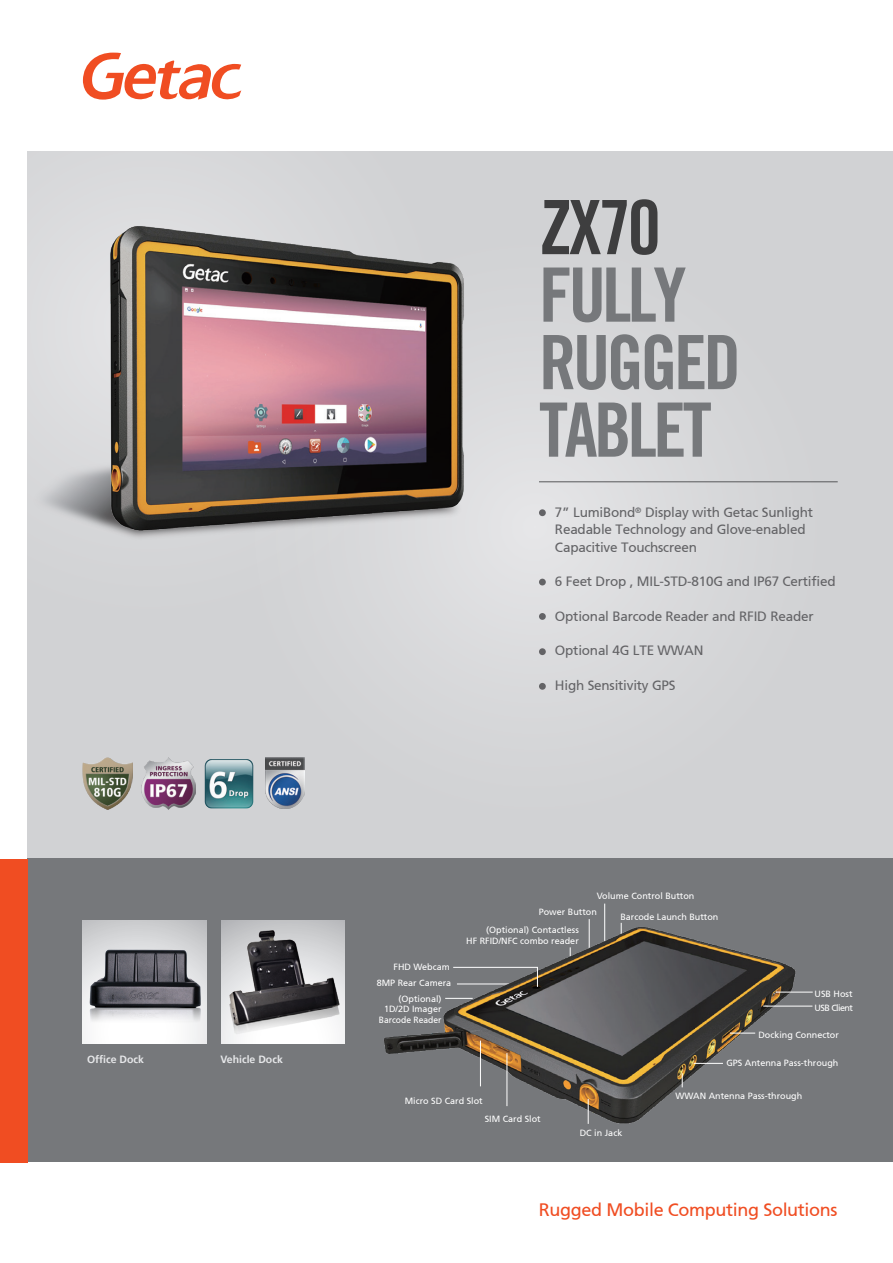
<style>
.page{position:relative;width:893px;height:1263px;background:#fff}
.page>*{position:absolute;margin:0;border:0;box-sizing:border-box;transform-origin:0 0}
.t1{font:700 condensed 75px/67.5px "Trade Gothic No.20";letter-spacing:-.05em;color:#76787b}
.t2{font:700 condensed 75px "Trade Gothic No.20";color:#3e3e3f}
.t3{font:18px "Frutiger 55 Roman";letter-spacing:-.02em;color:#f04d22}
.t4{font:13.5px/17.2px "Frutiger 55 Roman";letter-spacing:-.015em;color:#636366}
.t5{font:700 10.5px "Frutiger 65";color:#e6e7e9}
.t6{font:9px/10.5px "Frutiger 55 Roman";color:#fff;text-align:right}
.t7{font:9px "Frutiger 55 Roman";letter-spacing:-.065em;color:#fff}
</style>
<div class="page">
<div style="left:28px;top:152px;width:865px;height:707px;background:#d1d2d4"></div>
<div style="left:28px;top:200px;width:195px;height:194px;background:#dddddf"></div>
<div style="left:222px;top:215px;width:624px;height:623px;background:#d5d6d8;border-radius:50%"></div>
<img style="left:43px;top:394px;width:467px;height:193px">
<img style="left:99px;top:223px;width:372px;height:312px">
<div style="left:28px;top:859px;width:865px;height:303px;background:#76787b"></div>
<div style="left:0;top:859px;width:28px;height:303px;background:#f04d22"></div>
<img style="left:222px;top:920px;width:104px;height:124px">
<img style="left:82px;top:920px;width:140px;height:124px">
<svg style="left:83px;top:53px;width:158px;height:47px"></svg>
<div style="left:539px;top:509px;width:7px;height:7px;background:#636366;border-radius:50%"></div>
<div style="left:539px;top:579px;width:7px;height:6px;background:#636366;border-radius:50%"></div>
<div style="left:539px;top:613px;width:7px;height:7px;background:#636366;border-radius:50%"></div>
<div style="left:539px;top:648px;width:7px;height:7px;background:#636366;border-radius:50%"></div>
<div style="left:539px;top:683px;width:7px;height:7px;background:#636366;border-radius:50%"></div>
<hr style="left:539px;top:481px;width:299px;height:1px;background:#57585a">
<img style="left:204px;top:759px;width:50px;height:50px">
<img style="left:141px;top:758px;width:54px;height:51px">
<img style="left:83px;top:758px;width:49px;height:51px">
<img style="left:326px;top:858px;width:530px;height:266px">
<hr style="left:763px;top:1006px;width:49px;height:1px;background:#fff">
<svg style="left:730px;top:1033px;width:25px;height:1px"></svg>
<svg style="left:694px;top:1063px;width:29px;height:1px"></svg>
<svg style="left:682px;top:1073px;width:1px;height:14px"></svg>
<svg style="left:588px;top:1099px;width:1px;height:25px"></svg>
<hr style="left:507px;top:1053px;width:1px;height:53px;background:#fff">
<hr style="left:480px;top:1040px;width:1px;height:46px;background:#fff">
<svg style="left:452px;top:966px;width:86px;height:21px"></svg>
<hr style="left:776px;top:992px;width:37px;height:1px;background:#fff">
<img style="left:265px;top:758px;width:39px;height:51px">
<p class="t5" style="left:87px;top:1053px;width:58px">Office Dock</p>
<p class="t5" style="left:220px;top:1053px;width:64px">Vehicle Dock</p>
<h1 class="t2" style="left:539px;top:182px;width:123px">ZX70</h1>
<h1 class="t1" style="left:539px;top:261px;width:204px">FULLY<br>RUGGED<br>TABLET</h1>
<h3 class="t4" style="left:555px;top:504px;width:260px">7” LumiBond<sup>®</sup> Display with Getac Sunlight<br>Readable Technology and Glove-enabled<br>Capacitive Touchscreen</h3>
<h3 class="t4" style="left:555px;top:573px;width:282px">6 Feet Drop , MIL-STD-810G and IP67 Certified</h3>
<h3 class="t4" style="left:555px;top:607px;width:260px">Optional Barcode Reader and RFID Reader</h3>
<h3 class="t4" style="left:555px;top:642px;width:150px">Optional 4G LTE WWAN</h3>
<h3 class="t4" style="left:555px;top:676px;width:122px">High Sensitivity GPS</h3>
<p class="t6" style="left:597px;top:891px;width:99px">Volume Control Button</p>
<p class="t6" style="left:620px;top:911px;width:100px">Barcode Launch Button</p>
<p class="t6" style="left:539px;top:907px;width:60px">Power Button</p>
<p class="t6" style="left:394px;top:961px;width:58px">FHD Webcam</p>
<p class="t6" style="left:377px;top:978px;width:76px">8MP Rear Camera</p>
<p class="t6" style="left:379px;top:993px;width:64px">(Optional)<br>1D/2D Imager<br>Barcode Reader</p>
<p class="t6" style="left:466px;top:925px;width:114px">(Optional) Contactless<br>HF RFID/NFC combo reader</p>
<p class="t6" style="left:405px;top:1096px;width:80px">Micro SD Card Slot</p>
<p class="t6" style="left:485px;top:1114px;width:58px">SIM Card Slot</p>
<p class="t6" style="left:580px;top:1127px;width:44px">DC in Jack</p>
<p class="t6" style="left:815px;top:989px;width:39px">USB Host</p>
<p class="t7" style="left:815px;top:1003px;width:40px">USB Client</p>
<p class="t6" style="left:758px;top:1029px;width:82px">Docking Connector</p>
<p class="t6" style="left:726px;top:1058px;width:114px">GPS Antenna Pass-through</p>
<p class="t6" style="left:675px;top:1091px;width:128px">WWAN Antenna Pass-through</p>
<h2 class="t3" style="left:539px;top:1199px;width:300px">Rugged Mobile Computing Solutions</h2>
</div>
